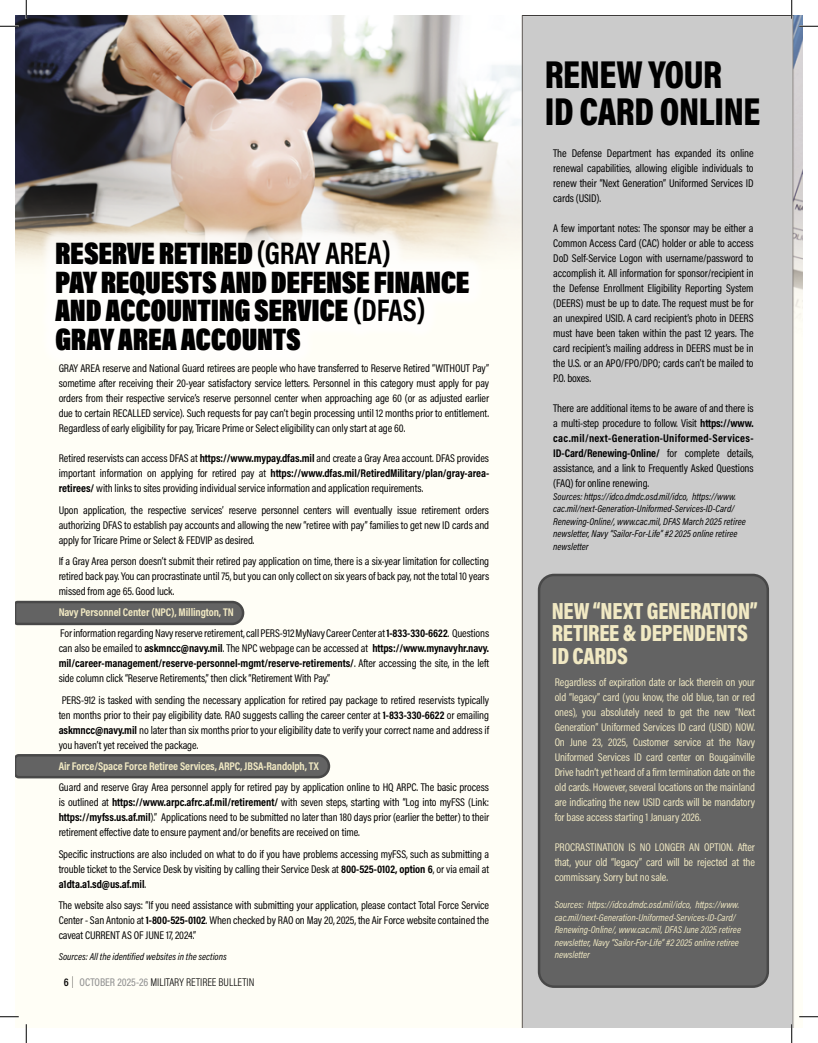
<style>
.page{position:relative;width:818px;height:1043px;background:#fff}
.page>*{position:absolute;margin:0;border:0;box-sizing:border-box;transform-origin:0 0}
.t1{font:900 39.38px/37.5px "Acumin Pro Cond";letter-spacing:-.01em;color:#000;scale:.95 1}
.t2{font:900 31.5px/28.8px "Acumin Pro Cond";letter-spacing:-.01em;color:#000;scale:.95 1}
.t3{font:900 23.62px/22.5px "Acumin Pro Cond";letter-spacing:-.01em;color:#f1e9c3;scale:.95 1}
.t4{font:11.25px/15px "Acumin Pro Cond";letter-spacing:-.01em;color:#000;text-align:justify}
.t5{font:11.25px/15px "Acumin Pro Cond";letter-spacing:-.01em;color:#f1e9c3;text-align:justify}
.t6{font:700 11.25px "Acumin Pro Cond";letter-spacing:-.01em;color:#f1e9c3}
.t7{font:300 11.25px "Acumin Pro Cond";color:#000}
.t8{font:300 11.25px "Acumin Pro Cond";color:#000;scale:.5 1}
.t9{font:italic 10px/12.5px "Acumin Pro Cond";color:#000}
.t10{font:italic 10px/12.5px "Acumin Pro Cond";color:#f1e9c3}
.s1{font-weight:700}
.s2{font-weight:700;color:#f1e9c3}
.s3{font-weight:600}
.s4{font-weight:500;color:#939393}
</style>
<div class="page">
<img style="left:15px;top:15px;width:787px;height:1012px">
<div style="left:39px;top:224px;width:446px;height:142px;background:#fff"></div>
<div style="left:539px;top:575px;width:228px;height:411px;background:#636363;border-radius:15px"></div>
<div style="left:538px;top:573px;width:231px;height:414px;border:2px solid #484848;border-radius:15px"></div>
<svg style="left:15px;top:599px;width:230px;height:27px"></svg>
<svg style="left:15px;top:752px;width:316px;height:27px"></svg>
<svg style="left:0;top:25px;width:19px;height:2px"></svg>
<svg style="left:799px;top:25px;width:19px;height:2px"></svg>
<svg style="left:0;top:1015px;width:19px;height:2px"></svg>
<svg style="left:799px;top:1015px;width:19px;height:2px"></svg>
<svg style="left:25px;top:0;width:2px;height:19px"></svg>
<svg style="left:25px;top:1024px;width:2px;height:18px"></svg>
<svg style="left:790px;top:0;width:2px;height:19px"></svg>
<svg style="left:790px;top:1024px;width:2px;height:18px"></svg>
<h2 class="t2" style="left:55px;top:238px;width:437px">RESERVE RETIRED <span class="s1">(GRAY AREA)<br></span>PAY REQUESTS AND DEFENSE FINANCE<br>AND ACCOUNTING SERVICE <span class="s1">(DFAS)<br></span>GRAY AREA ACCOUNTS</h2>
<p class="t4" style="left:59px;top:360px;width:432px">GRAY AREA reserve and National Guard retirees are people who have transferred to Reserve Retired “WITHOUT Pay” sometime after receiving their 20-year satisfactory service letters. Personnel in this category must apply for pay orders from their respective service’s reserve personnel center when approaching age 60 (or as adjusted earlier due to certain RECALLED service). Such requests for pay can’t begin processing until 12 months prior to entitlement.<br>Regardless of early eligibility for pay, Tricare Prime or Select eligibility can only start at age 60.</p>
<p class="t4" style="left:59px;top:450px;width:432px">Retired reservists can access DFAS at <span class="s1">https://www.mypay.dfas.mil</span> and create a Gray Area account. DFAS provides important information on applying for retired pay at <span class="s1">https://www.dfas.mil/RetiredMilitary/plan/gray-area&shy;retirees/</span> with links to sites providing individual service information and application requirements.</p>
<p class="t4" style="left:59px;top:502px;width:432px">Upon application, the respective services’ reserve personnel centers will eventually issue retirement orders authorizing DFAS to establish pay accounts and allowing the new “retiree with pay” families to get new ID cards and apply for Tricare Prime or Select &amp; FEDVIP as desired.</p>
<p class="t4" style="left:59px;top:553px;width:432px">If a Gray Area person doesn’t submit their retired pay application on time, there is a six-year limitation for collecting retired back pay. You can procrastinate until 75, but you can only collect on six years of back pay, not the total 10 years missed from age 65. Good luck.</p>
<p class="t4" style="left:59px;top:601px;width:432px;line-height:21.2px"><span class="s2">Navy Personnel Center (NPC), Millington, TN<br></span>For information regarding Navy reserve retirement, call PERS-912 MyNavy Career Center at <span class="s1">1-833-330-6622</span>. Questions</p>
<p class="t4" style="left:59px;top:641px;width:432px">can also be emailed to <span class="s1">askmncc@navy.mil</span>. The NPC webpage can be accessed at <span class="s1">https://www.mynavyhr.navy. mil/career-management/reserve-personnel-mgmt/reserve-retirements/</span>. After accessing the site, in the left side column click “Reserve Retirements,” then click “Retirement With Pay.”</p>
<p class="t4" style="left:59px;top:692px;width:432px">PERS-912 is tasked with sending the necessary application for retired pay package to retired reservists typically ten months prior to their pay eligibility date. RAO suggests calling the career center at <span class="s1">1-833-330-6622</span> or emailing <span class="s1">askmncc@navy.mil</span> no later than six months prior to your eligibility date to verify your correct name and address if you haven’t yet received the package.</p>
<p class="t6" style="left:59px;top:758px;width:262px">Air Force/Space Force Retiree Services, ARPC, JBSA-Randolph, TX</p>
<p class="t4" style="left:59px;top:779px;width:432px">Guard and reserve Gray Area personnel apply for retired pay by application online to HQ ARPC. The basic process is outlined at <span class="s1">https://www.arpc.afrc.af.mil/retirement/</span> with seven steps, starting with “Log into myFSS (Link: <span class="s1">https://myfss.us.af.mil</span>).” Applications need to be submitted no later than 180 days prior (earlier the better) to their retirement effective date to ensure payment and/or benefits are received on time.</p>
<p class="t4" style="left:59px;top:846px;width:432px">Specific instructions are also included on what to do if you have problems accessing myFSS, such as submitting a trouble ticket to the Service Desk by visiting by calling their Service Desk at <span class="s1">800-525-0102, option 6</span>, or via email at <span class="s1">a1dta.a1.sd@us.af.mil</span>.</p>
<p class="t4" style="left:59px;top:897px;width:432px">The website also says: “If you need assistance with submitting your application, please contact Total Force Service Center - San Antonio at <span class="s1">1-800-525-0102</span>. When checked by RAO on May 20, 2025, the Air Force website contained the caveat CURRENT AS OF JUNE 17, 2024.”</p>
<p class="t9" style="left:59px;top:950px;width:169px">Sources: All the identified websites in the sections</p>
<p class="t8" style="left:72px;top:973px;width:4px">|</p>
<p class="t7" style="left:64px;top:974px;width:192px"><span class="s3">6</span> <span class="s4">OCTOBER 2025-26</span> MILITARY RETIREE BULLETIN</p>
<h1 class="t1" style="left:544px;top:55px;width:228px">RENEW YOUR<br>ID CARD ONLINE</h1>
<p class="t4" style="left:553px;top:145px;width:202px">The Defense Department has expanded its online renewal capabilities, allowing eligible individuals to renew their “Next Generation” Uniformed Services ID cards (USID).</p>
<p class="t4" style="left:553px;top:220px;width:202px">A few important notes: The sponsor may be either a Common Access Card (CAC) holder or able to access DoD Self-Service Logon with username/password to accomplish it. All information for sponsor/recipient in the Defense Enrollment Eligibility Reporting System (DEERS) must be up to date. The request must be for an unexpired USID. A card recipient’s photo in DEERS must have been taken within the past 12 years. The card recipient’s mailing address in DEERS must be in the U.S. or an APO/FPO/DPO; cards can’t be mailed to P.O. boxes.</p>
<p class="t4" style="left:553px;top:400px;width:202px">There are additional items to be aware of and there is a multi-step procedure to follow. Visit <span class="s1">https://www. cac.mil/next-Generation-Uniformed-Services-ID-Card/Renewing-Online/</span> for complete details, assistance, and a link to Frequently Asked Questions (FAQ) for online renewing.</p>
<p class="t9" style="left:553px;top:489px;width:194px">Sources: https://idco.dmdc.osd.mil/idco, https://www. cac.mil/next-Generation-Uniformed-Services-ID-Card/ Renewing-Online/, www.cac.mil, DFAS March 2025 retiree newsletter, Navy “Sailor-For-Life” #2 2025 online retiree newsletter</p>
<h3 class="t3" style="left:551px;top:598px;width:218px">NEW “NEXT GENERATION”<br>RETIREE &amp; DEPENDENTS<br>ID CARDS</h3>
<p class="t5" style="left:554px;top:674px;width:202px">Regardless of expiration date or lack therein on your old “legacy” card (you know, the old blue, tan or red ones), you absolutely need to get the new “Next Generation” Uniformed Services ID card (USID) NOW.<br>On June 23, 2025, Customer service at the Navy Uniformed Services ID card center on Bougainville Drive hadn’t yet heard of a firm termination date on the old cards. However, several locations on the mainland are indicating the new USID cards will be mandatory for base access starting 1 January 2026.</p>
<p class="t5" style="left:554px;top:839px;width:202px">PROCRASTINATION IS NO LONGER AN OPTION. After that, your old “legacy” card will be rejected at the commissary. Sorry but no sale.</p>
<p class="t10" style="left:554px;top:898px;width:188px">Sources: https://idco.dmdc.osd.mil/idco, https://www. cac.mil/next-Generation-Uniformed-Services-ID-Card/ Renewing-Online/, www.cac.mil, DFAS June 2025 retiree newsletter, Navy “Sailor-For-Life” #2 2025 online retiree newsletter</p>
</div>
